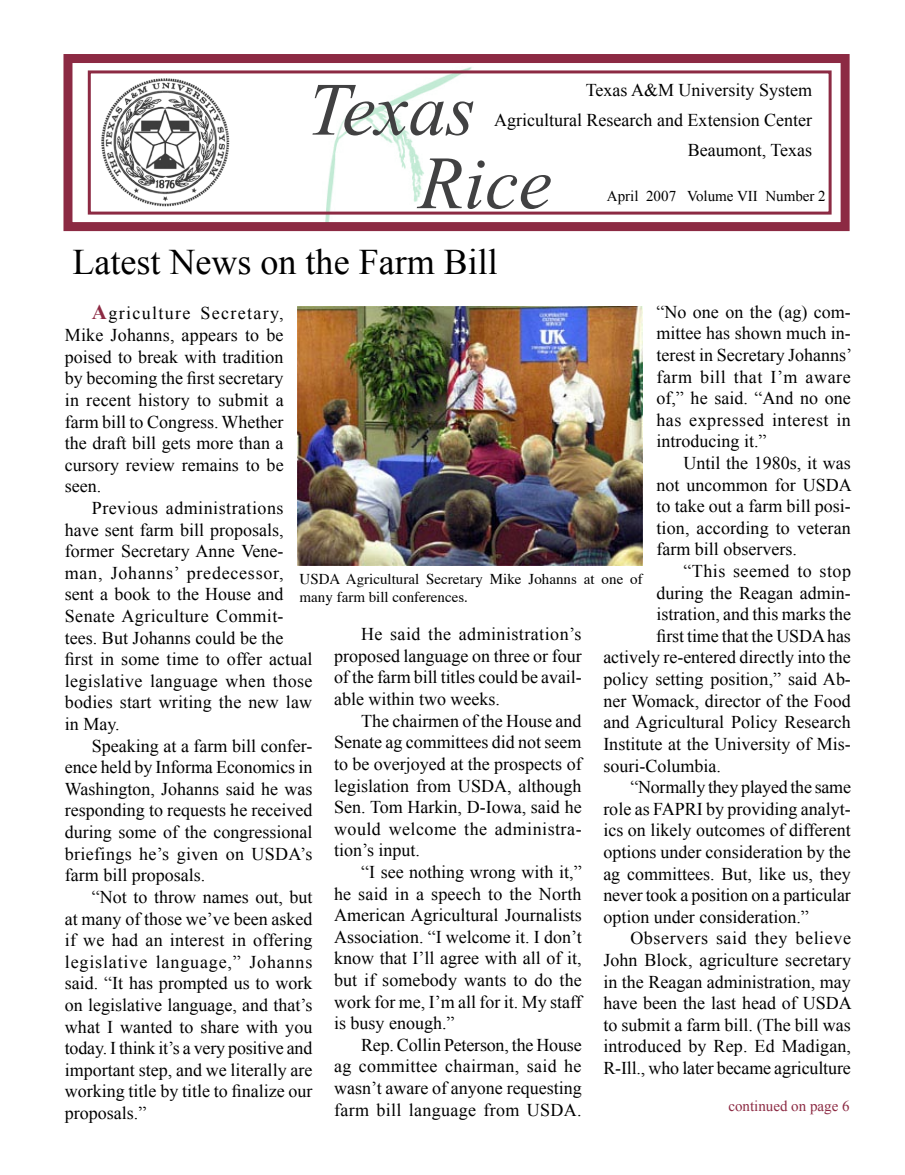
<style>
.page{position:relative;width:905px;height:1175px;background:#fff}
.page>*{position:absolute;margin:0;border:0;box-sizing:border-box;transform-origin:0 0}
.t1{font:italic 75px/73.5px "Times New Roman";color:#414142}
.t2{font:36px "Times New Roman";color:#000}
.t3{font:18px/21.6px "Times New Roman";color:#000;text-align:justify}
.t4{font:18px "Times New Roman";letter-spacing:.035em;color:#000}
.t5{font:18px "Times New Roman";letter-spacing:.025em;color:#000}
.t6{font:15px/18px "Times";color:#000}
.t7{font:15px "Times New Roman";color:#000}
.t8{font:15px "Times New Roman";color:#8c2a43}
.s1{font-weight:700;font-size:21px;color:#8c2a43}
</style>
<div class="page">
<img style="left:95px;top:78px;width:143px;height:137px">
<img style="left:279px;top:67px;width:230px;height:154px">
<div style="left:63px;top:54px;width:786px;height:177px;border:9px solid #8c2a43"></div>
<div style="left:88px;top:70px;width:743px;height:144px;border:3px solid #8c2a43"></div>
<img style="left:297px;top:306px;width:346px;height:260px">
<p class="t3" style="left:494px;top:75px;width:319px;line-height:30px;text-align:right">Texas A&amp;M University System<br>Agricultural Research and Extension Center<br>Beaumont, Texas</p>
<p class="t7" style="left:607px;top:187px;width:220px">April 2007 Volume VII Number 2</p>
<h1 class="t1" style="left:418px;top:72px;width:135px;text-indent:-111px">Texas<br>Rice</h1>
<h2 class="t2" style="left:73px;top:241px;width:426px">Latest News on the Farm Bill</h2>
<p class="t3" style="left:656px;top:301px;width:197px">“No one on the (ag) com&shy;mittee has shown much in&shy;terest in Secretary Johanns’ farm bill that I’m aware of,” he said. “And no one has expressed interest in introducing it.”</p>
<p class="t3" style="left:656px;top:452px;width:197px;text-indent:27px">Until the 1980s, it was not uncommon for USDA to take out a farm bill posi&shy;tion, according to veteran farm bill observers.</p>
<p class="t5" style="left:683px;top:560px;width:169px">“This seemed to stop</p>
<p class="t3" style="left:656px;top:581px;width:196px">during the Reagan admin-</p>
<p class="t3" style="left:656px;top:603px;width:196px">istration, and this marks the</p>
<p class="t3" style="left:656px;top:625px;width:196px">first time that the USDA has</p>
<p class="t3" style="left:603px;top:646px;width:249px">actively re-entered directly into the</p>
<p class="t3" style="left:603px;top:668px;width:249px">policy setting position,” said Ab-</p>
<p class="t3" style="left:603px;top:689px;width:249px">ner Womack, director of the Food</p>
<p class="t3" style="left:603px;top:711px;width:249px">and Agricultural Policy Research</p>
<p class="t3" style="left:603px;top:733px;width:249px">Institute at the University of Mis-</p>
<p class="t3" style="left:603px;top:754px;width:119px">souri-Columbia.</p>
<p class="t3" style="left:630px;top:776px;width:222px">“Normally they played the same</p>
<p class="t3" style="left:603px;top:797px;width:249px">role as FAPRI by providing analyt-</p>
<p class="t3" style="left:603px;top:819px;width:249px">ics on likely outcomes of different</p>
<p class="t3" style="left:603px;top:841px;width:249px">options under consideration by the</p>
<p class="t3" style="left:603px;top:862px;width:249px">ag committees. But, like us, they</p>
<p class="t3" style="left:603px;top:884px;width:249px">never took a position on a particular</p>
<p class="t3" style="left:603px;top:905px;width:207px">option under consideration.”</p>
<p class="t4" style="left:630px;top:928px;width:222px">Observers said they believe</p>
<p class="t3" style="left:603px;top:949px;width:249px">John Block, agriculture secretary</p>
<p class="t3" style="left:603px;top:970px;width:249px">in the Reagan administration, may</p>
<p class="t3" style="left:603px;top:992px;width:250px">have been the last head of USDA</p>
<p class="t3" style="left:603px;top:1013px;width:249px">to submit a farm bill. (The bill was</p>
<p class="t3" style="left:603px;top:1035px;width:249px">introduced by Rep. Ed Madigan,</p>
<p class="t3" style="left:603px;top:1057px;width:249px">R-Ill., who later became agriculture</p>
<p class="t3" style="left:65px;top:302px;width:220px;text-indent:27px"><span class="s1">A</span>griculture Secretary, Mike Johanns, appears to be poised to break with tradition by becoming the first secretary in recent history to submit a farm bill to Congress. Whether the draft bill gets more than a cursory review remains to be seen.</p>
<p class="t3" style="left:65px;top:497px;width:249px;text-align:left;text-indent:27px">Previous administrations have sent farm bill proposals, former Secretary Anne Vene&shy;man, Johanns’ predecessor, sent a book to the House and<br>Senate Agriculture Commit&shy;tees. But Johanns could be the first in some time to offer actual legislative language when those bodies start writing the new law in May.</p>
<p class="t3" style="left:65px;top:734px;width:249px;text-indent:27px">Speaking at a farm bill confer&shy;ence held by Informa Economics in Washington, Johanns said he was responding to requests he received during some of the congressional briefings he’s given on USDA’s farm bill proposals.</p>
<p class="t3" style="left:65px;top:885px;width:249px;text-indent:27px">“Not to throw names out, but at many of those we’ve been asked if we had an interest in offering legislative language,” Johanns said. “It has prompted us to work on legislative language, and that’s what I wanted to share with you today. I think it’s a very positive and important step, and we literally are working title by title to finalize our proposals.”</p>
<p class="t6" style="left:299px;top:568px;width:345px">USDA Agricultural Secretary Mike Johanns at one of many farm bill conferences.</p>
<p class="t3" style="left:334px;top:623px;width:249px;text-indent:27px">He said the administration’s proposed language on three or four of the farm bill titles could be avail&shy;able within two weeks.</p>
<p class="t3" style="left:334px;top:709px;width:249px;text-indent:27px">The chairmen of the House and Senate ag committees did not seem to be overjoyed at the prospects of legislation from USDA, although Sen. Tom Harkin, D-Iowa, said he would welcome the administra&shy;tion’s input.</p>
<p class="t3" style="left:334px;top:861px;width:249px;text-indent:27px">“I see nothing wrong with it,” he said in a speech to the North American Agricultural Journalists Association. “I welcome it. I don’t know that I’ll agree with all of it, but if somebody wants to do the work for me, I’m all for it. My staff is busy enough.”</p>
<p class="t3" style="left:334px;top:1033px;width:249px;text-indent:27px">Rep. Collin Peterson, the House ag committee chairman, said he wasn’t aware of anyone requesting farm bill language from USDA.</p>
<p class="t8" style="left:728px;top:1097px;width:123px">continued on page 6</p>
</div>
